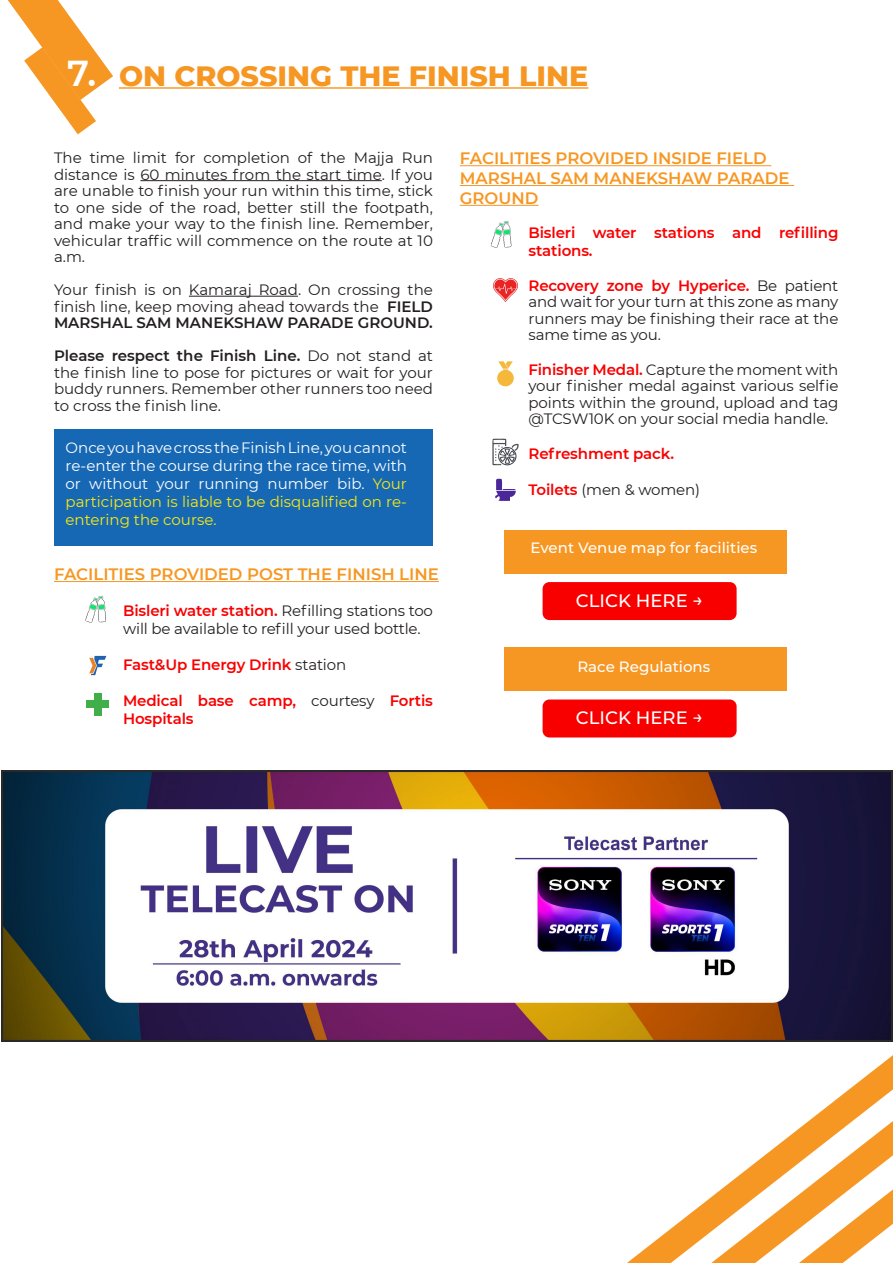
<style>
.page{position:relative;width:893px;height:1263px;background:#fff}
.page>*{position:absolute;margin:0;border:0;box-sizing:border-box;transform-origin:0 0}
.t1{font:800 28.5px "Montserrat";color:#f79723}
.t2{font:500 18px "Montserrat";color:#fff}
.t3{font:600 16.5px/19.8px "Montserrat";color:#f79723}
.t4{font:15px/16.5px "Montserrat";letter-spacing:-.01em;color:#231f20;text-align:justify}
.t5{font:15px/18px "Montserrat";color:#fff;text-align:justify}
.t6{font:600 15px/18px "Montserrat";letter-spacing:-.01em;color:#f80000}
.t7{font:500 15px "Montserrat";color:#fff}
.s1{font-weight:600;font-size:36px;color:#fff}
.s2{font-weight:600}
.s3{color:#f9ea0e}
.s4{font-weight:600;color:#f80000}
.s5{font-weight:400;color:#231f20}
</style>
<div class="page">
<svg style="left:627px;top:1055px;width:266px;height:208px"></svg>
<svg style="left:711px;top:1121px;width:182px;height:142px"></svg>
<div style="left:504px;top:530px;width:283px;height:44px;background:#f79723"></div>
<div style="left:543px;top:582px;width:194px;height:38px;background:#f80000;border-radius:7px"></div>
<div style="left:504px;top:648px;width:283px;height:43px;background:#f79723"></div>
<div style="left:543px;top:699px;width:194px;height:38px;background:#f80000;border-radius:7px"></div>
<svg style="left:8px;top:0;width:105px;height:134px"></svg>
<hr style="left:119px;top:87px;width:469px;height:2px;background:#f79723">
<hr style="left:140px;top:180px;width:242px;height:1px;background:#231f20">
<hr style="left:189px;top:296px;width:109px;height:1px;background:#231f20">
<div style="left:54px;top:429px;width:379px;height:117px;background:#1768b4"></div>
<hr style="left:54px;top:581px;width:385px;height:1px;background:#f79723">
<hr style="left:460px;top:165px;width:311px;height:1px;background:#f79723">
<hr style="left:460px;top:185px;width:334px;height:1px;background:#f79723">
<hr style="left:460px;top:205px;width:78px;height:1px;background:#f79723">
<div style="left:94px;top:693px;width:7px;height:22px;background:#40ae49"></div>
<div style="left:87px;top:701px;width:22px;height:7px;background:#40ae49"></div>
<svg style="left:493px;top:278px;width:25px;height:24px"></svg>
<svg style="left:497px;top:361px;width:17px;height:26px"></svg>
<svg style="left:495px;top:479px;width:21px;height:22px"></svg>
<svg style="left:89px;top:656px;width:17px;height:19px"></svg>
<svg style="left:492px;top:438px;width:27px;height:28px"></svg>
<svg style="left:85px;top:596px;width:21px;height:27px"></svg>
<svg style="left:491px;top:221px;width:21px;height:27px"></svg>
<img style="left:1px;top:771px;width:892px;height:271px">
<p class="t1" style="left:67px;top:55px;width:523px"><span class="s1">7.</span> ON CROSSING THE FINISH LINE</p>
<p class="t4" style="left:54px;top:149px;width:380px">The time limit for completion of the Majja Run distance is 60 minutes from the start time. If you are unable to finish your run within this time, stick to one side of the road, better still the footpath, and make your way to the finish line. Remember, vehicular traffic will commence on the route at 10 a.m.</p>
<p class="t4" style="left:54px;top:281px;width:380px">Your finish is on Kamaraj Road. On crossing the finish line, keep moving ahead towards the <span class="s2">FIELD MARSHAL SAM MANEKSHAW PARADE GROUND.</span></p>
<p class="t4" style="left:54px;top:347px;width:380px"><span class="s2">Please respect the Finish Line.</span> Do not stand at the finish line to pose for pictures or wait for your buddy runners. Remember other runners too need to cross the finish line.</p>
<p class="t5" style="left:66px;top:438px;width:343px">Once you have cross the Finish Line, you cannot re-enter the course during the race time, with or without your running number bib. <span class="s3">Your participation is liable to be disqualified on re&shy;entering the course.</span></p>
<p class="t3" style="left:54px;top:564px;width:386px">FACILITIES PROVIDED POST THE FINISH LINE</p>
<p class="t4" style="left:123px;top:601px;width:311px;line-height:18px"><span class="s4">Bisleri water station.</span> Refilling stations too will be available to refill your used bottle.</p>
<p class="t6" style="left:123px;top:655px;width:225px">Fast&amp;Up Energy Drink <span class="s5">station</span></p>
<p class="t6" style="left:123px;top:691px;width:311px">Medical base camp, <span class="s5">courtesy</span> Fortis<br>Hospitals</p>
<p class="t3" style="left:460px;top:148px;width:331px">FACILITIES PROVIDED INSIDE FIELD<br>MARSHAL SAM MANEKSHAW PARADE<br>GROUND</p>
<p class="t6" style="left:528px;top:223px;width:311px">Bisleri water stations and refilling stations.</p>
<p class="t4" style="left:528px;top:277px;width:311px"><span class="s4">Recovery zone by Hyperice.</span> Be patient and wait for your turn at this zone as many runners may be finishing their race at the same time as you.</p>
<p class="t4" style="left:528px;top:361px;width:311px"><span class="s4">Finisher Medal.</span> Capture the moment with your finisher medal against various selfie points within the ground, upload and tag @TCSW10K on your social media handle.</p>
<p class="t6" style="left:528px;top:444px;width:147px">Refreshment pack.</p>
<p class="t4" style="left:528px;top:481px;width:173px"><span class="s4">Toilets</span> (men &amp; women)</p>
<p class="t7" style="left:530px;top:537px;width:228px">Event Venue map for facilities</p>
<p class="t2" style="left:576px;top:588px;width:129px">CLICK HERE →</p>
<p class="t7" style="left:577px;top:656px;width:134px">Race Regulations</p>
<p class="t2" style="left:576px;top:705px;width:129px">CLICK HERE →</p>
</div>
